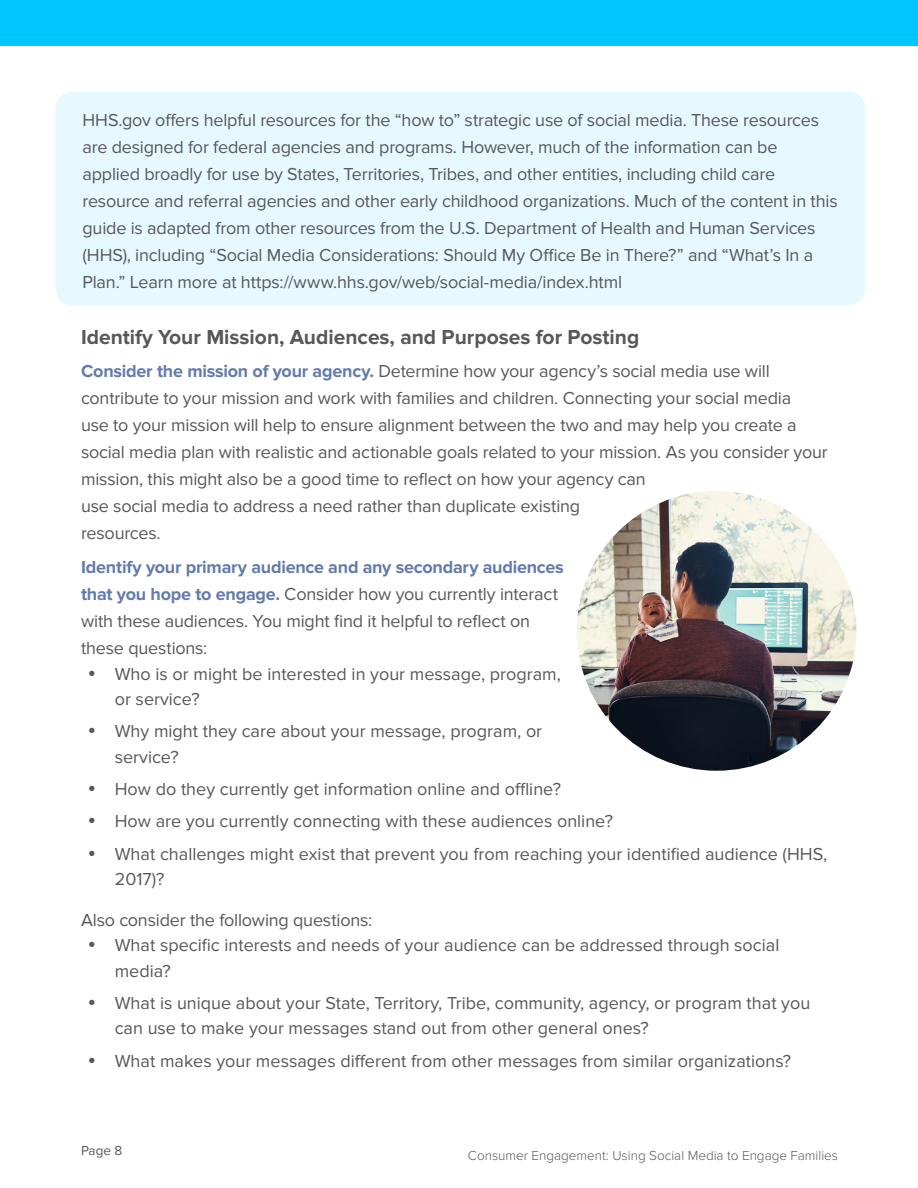
<style>
.page{position:relative;width:918px;height:1188px;background:#fff}
.page>*{position:absolute;margin:0;border:0;box-sizing:border-box;transform-origin:0 0}
.t1{font:700 21px "Proxima Nova";color:#57585a}
.t2{font:18px/27px "Proxima Nova";letter-spacing:-.01em;color:#57585a}
.t3{font:300 13.5px "Proxima Nova";color:#57585a}
.t4{font:13.5px "Proxima Nova";color:#57585a}
.s1{font-weight:700;color:#627aad}
</style>
<div class="page">
<div style="left:0;top:0;width:918px;height:45px;background:#00c6ff"></div>
<img style="left:577px;top:491px;width:279px;height:280px;border-radius:140px">
<div style="left:56px;top:92px;width:810px;height:214px;background:#e6f9ff;border-radius:18px"></div>
<p class="t2" style="left:82px;top:107px;width:757px">HHS.gov offers helpful resources for the “how to” strategic use of social media. These resources are designed for federal agencies and programs. However, much of the information can be applied broadly for use by States, Territories, Tribes, and other entities, including child care resource and referral agencies and other early childhood organizations. Much of the content in this guide is adapted from other resources from the U.S. Department of Health and Human Services (HHS), including “Social Media Considerations: Should My Office Be in There?” and “What’s In a Plan.” Learn more at https://www.hhs.gov/web/social-media/index.html</p>
<h3 class="t1" style="left:81px;top:325px;width:560px">Identify Your Mission, Audiences, and Purposes for Posting</h3>
<p class="t2" style="left:81px;top:358px;width:748px"><span class="s1">Consider the mission of your agency.</span> Determine how your agency’s social media use will contribute to your mission and work with families and children. Connecting your social media<br>use to your mission will help to ensure alignment between the two and may help you create a social media plan with realistic and actionable goals related to your mission. As you consider your mission, this might also be a good time to reflect on how your agency can<br>use social media to address a need rather than duplicate existing<br>resources.</p>
<p class="t2" style="left:81px;top:554px;width:484px"><span class="s1">Identify your primary audience and any secondary audiences that you hope to engage.</span> Consider how you currently interact with these audiences. You might find it helpful to reflect on these questions:</p>
<p class="t2" style="left:115px;top:661px;width:448px;line-height:25.5px">Who is or might be interested in your message, program, or service?</p>
<p class="t2" style="left:115px;top:719px;width:429px;line-height:25.5px">Why might they care about your message, program, or service?</p>
<p class="t2" style="left:115px;top:776px;width:448px">How do they currently get information online and offline?</p>
<p class="t2" style="left:115px;top:808px;width:500px">How are you currently connecting with these audiences online?</p>
<p class="t2" style="left:115px;top:841px;width:714px;line-height:25.5px">What challenges might exist that prevent you from reaching your identified audience (HHS,<br>2017)?</p>
<p class="t2" style="left:81px;top:906px;width:293px">Also consider the following questions:</p>
<p class="t2" style="left:115px;top:933px;width:666px;line-height:25.5px">What specific interests and needs of your audience can be addressed through social media?</p>
<p class="t2" style="left:115px;top:990px;width:697px;line-height:25.5px">What is unique about your State, Territory, Tribe, community, agency, or program that you can use to make your messages stand out from other general ones?</p>
<p class="t2" style="left:115px;top:1047px;width:678px">What makes your messages different from other messages from similar organizations?</p>
<p class="t4" style="left:81px;top:1143px;width:43px">Page 8</p>
<p class="t3" style="left:468px;top:1147px;width:372px">Consumer Engagement: Using Social Media to Engage Families</p>
</div>
